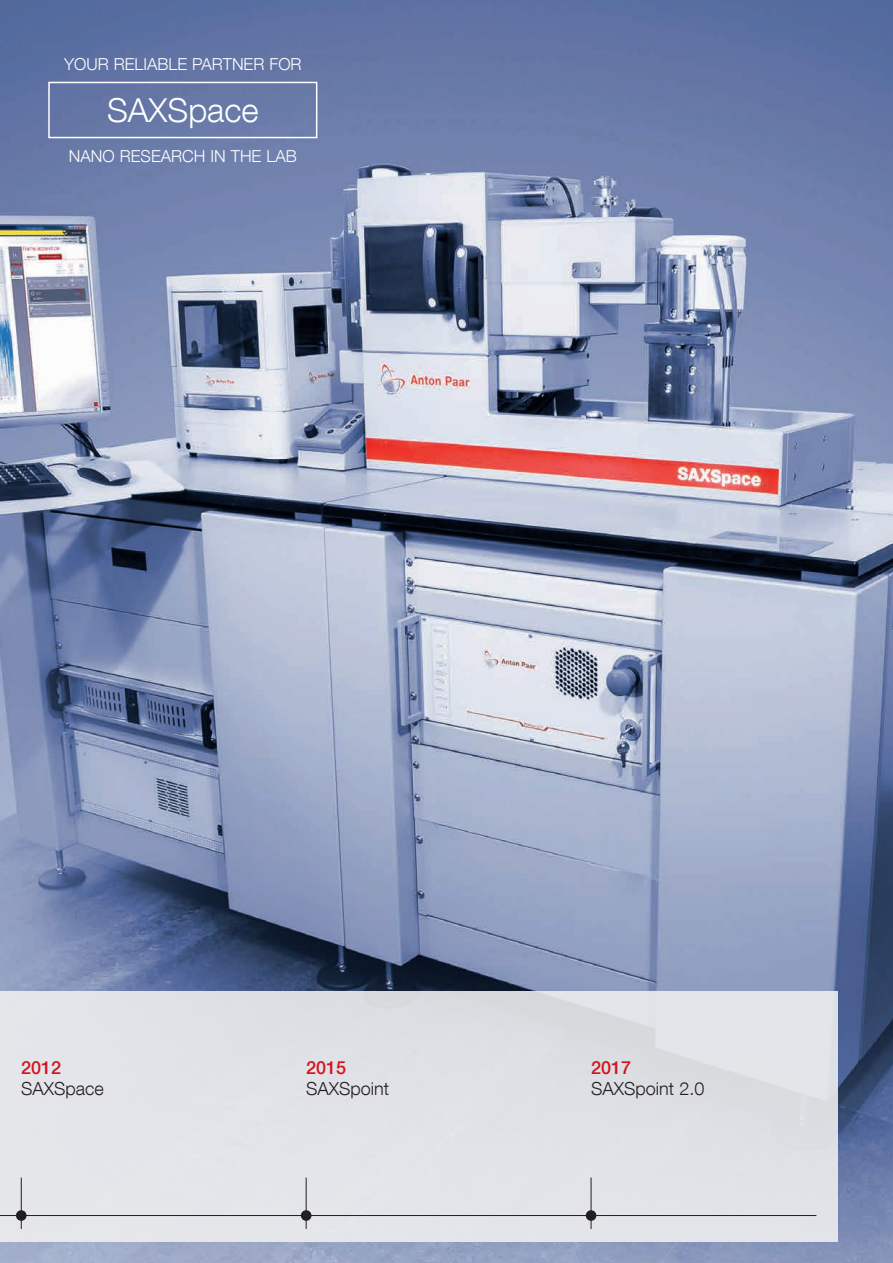
<style>
.page{position:relative;width:893px;height:1263px;background:#fff}
.page>*{position:absolute;margin:0;border:0;box-sizing:border-box;transform-origin:0 0}
.t1{font:300 33px "Helvetica Neue LT Com";color:#fff}
.t2{font:300 18px "Helvetica Neue LT Com";color:#231f20}
.t3{font:500 18px "Helvetica Neue LT Com";color:#d2161e}
.t4{font:300 16.5px "Helvetica Neue LT Com";color:#fff}
</style>
<div class="page">
<img style="left:0;top:0;width:893px;height:1263px">
<div style="left:48px;top:82px;width:269px;height:56px;border:2px solid #fff"></div>
<div style="left:0;top:991px;width:838px;height:251px;background:#e2e3e8"></div>
<hr style="left:0;top:1215px;width:816px;height:1px;background:#231f20">
<hr style="left:21px;top:1177px;width:1px;height:52px;background:#231f20">
<div style="left:16px;top:1210px;width:11px;height:11px;background:#231f20;border-radius:50%"></div>
<hr style="left:306px;top:1177px;width:1px;height:52px;background:#231f20">
<div style="left:301px;top:1210px;width:10px;height:11px;background:#231f20;border-radius:50%"></div>
<hr style="left:591px;top:1177px;width:1px;height:52px;background:#231f20">
<div style="left:586px;top:1210px;width:10px;height:11px;background:#231f20;border-radius:50%"></div>
<p class="t4" style="left:64px;top:54px;width:239px">YOUR RELIABLE PARTNER FOR</p>
<h1 class="t1" style="left:107px;top:90px;width:153px">SAXSpace</h1>
<p class="t4" style="left:69px;top:146px;width:229px">NANO RESEARCH IN THE LAB</p>
<p class="t3" style="left:21px;top:1056px;width:42px">2012</p>
<p class="t2" style="left:21px;top:1078px;width:84px">SAXSpace</p>
<p class="t3" style="left:306px;top:1056px;width:42px">2015</p>
<p class="t2" style="left:306px;top:1078px;width:85px">SAXSpoint</p>
<p class="t3" style="left:591px;top:1056px;width:42px">2017</p>
<p class="t2" style="left:591px;top:1078px;width:115px">SAXSpoint 2.0</p>
</div>
